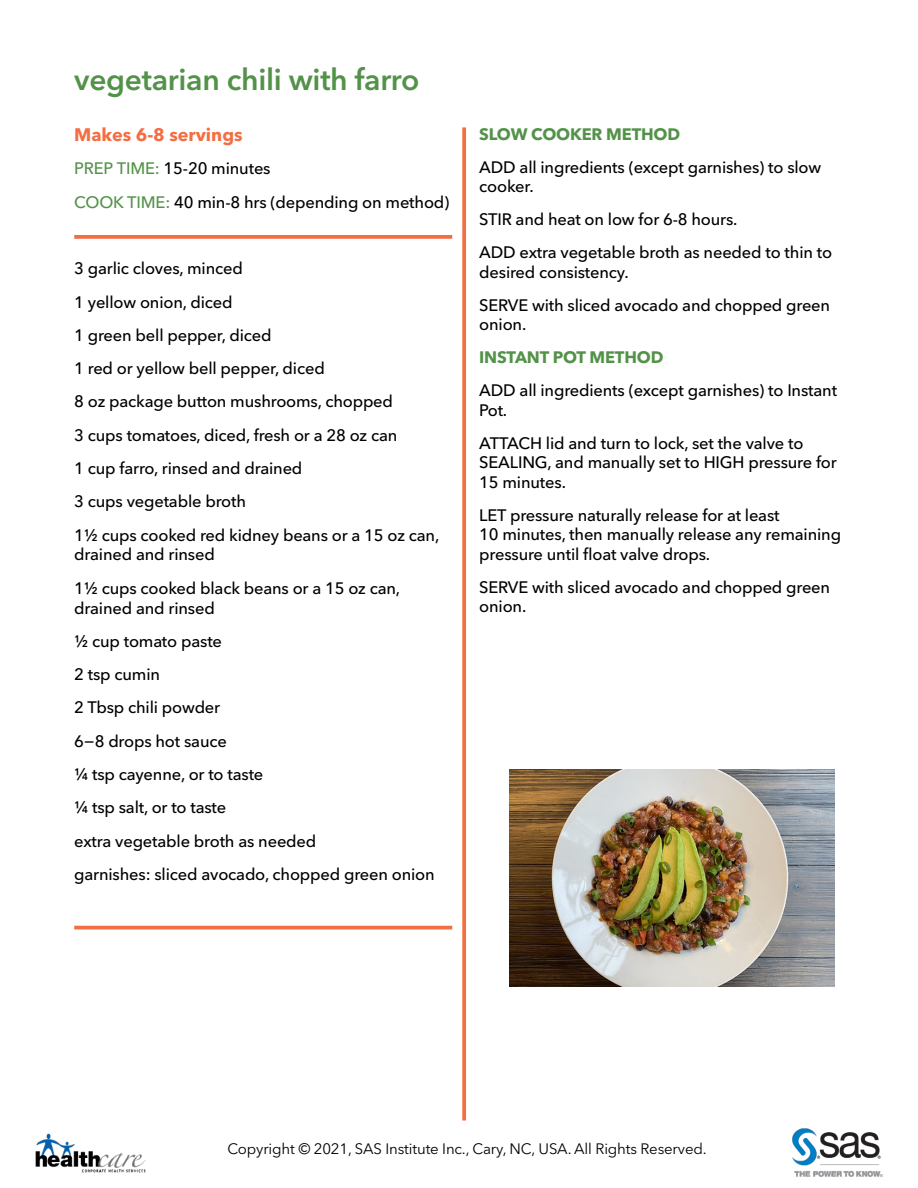
<style>
.page{position:relative;width:918px;height:1188px;background:#fff}
.page>*{position:absolute;margin:0;border:0;box-sizing:border-box;transform-origin:0 0}
.t1{font:600 30px "Avenir Next W1 G";letter-spacing:-.01em;color:#539249}
.t2{font:700 18px "Avenir Next W1 G";color:#f36e42}
.t3{font:500 16.5px/33.3px "Avenir Next W1 G";letter-spacing:-.01em;color:#000}
.t4{font:700 16.5px "Avenir Next W1 G";letter-spacing:-.01em;color:#539249}
.t5{font:15px "Avenir Next W1 G";letter-spacing:-.01em;color:#000}
.s1{color:#539249}
</style>
<div class="page">
<svg style="left:462px;top:127px;width:4px;height:993px;background:#f3784f"></svg>
<svg style="left:74px;top:235px;width:378px;height:4px;background:#f3764d"></svg>
<img style="left:35px;top:1133px;width:111px;height:40px">
<img style="left:792px;top:1128px;width:91px;height:49px">
<hr style="left:74px;top:926px;width:378px;height:3px;background:#f36e42">
<img style="left:509px;top:769px;width:325px;height:217px">
<h1 class="t1" style="left:74px;top:61px;width:347px">vegetarian chili with farro</h1>
<p class="t2" style="left:74px;top:124px;width:170px">Makes 6-8 servings</p>
<p class="t3" style="left:74px;top:152px;width:377px"><span class="s1">PREP TIME:</span> 15-20 minutes<br><span class="s1">COOK TIME:</span> 40 min-8 hrs (depending on method)</p>
<p class="t3" style="left:74px;top:252px;width:367px">3 garlic cloves, minced<br>1 yellow onion, diced<br>1 green bell pepper, diced<br>1 red or yellow bell pepper, diced<br>8 oz package button mushrooms, chopped<br>3 cups tomatoes, diced, fresh or a 28 oz can<br>1 cup farro, rinsed and drained<br>3 cups vegetable broth<br>11/2 cups cooked red kidney beans or a 15 oz can,</p>
<p class="t3" style="left:74px;top:538px;width:327px">drained and rinsed<br>11/2 cups cooked black beans or a 15 oz can,</p>
<p class="t3" style="left:74px;top:591px;width:362px">drained and rinsed<br>1/2 cup tomato paste<br>2 tsp cumin<br>2 Tbsp chili powder<br>6-8 drops hot sauce<br>1/4 tsp cayenne, or to taste<br>1/4 tsp salt, or to taste<br>extra vegetable broth as needed<br>garnishes: sliced avocado, chopped green onion</p>
<p class="t4" style="left:479px;top:124px;width:202px">SLOW COOKER METHOD</p>
<p class="t3" style="left:479px;top:157px;width:344px;line-height:19.5px">ADD all ingredients (except garnishes) to slow cooker.</p>
<p class="t3" style="left:479px;top:203px;width:354px">STIR and heat on low for 6-8 hours.<br>ADD extra vegetable broth as needed to thin to</p>
<p class="t3" style="left:479px;top:256px;width:352px">desired consistency.<br>SERVE with sliced avocado and chopped green</p>
<p class="t3" style="left:479px;top:308px;width:49px">onion.</p>
<p class="t4" style="left:479px;top:348px;width:186px">INSTANT POT METHOD</p>
<p class="t3" style="left:479px;top:381px;width:359px;line-height:19.5px">ADD all ingredients (except garnishes) to Instant<br>Pot.</p>
<p class="t3" style="left:479px;top:433px;width:359px;line-height:19.5px">ATTACH lid and turn to lock, set the valve to<br>SEALING, and manually set to HIGH pressure for<br>15 minutes.</p>
<p class="t3" style="left:479px;top:505px;width:363px;line-height:19.5px">LET pressure naturally release for at least<br>10 minutes, then manually release any remaining pressure until float valve drops.</p>
<p class="t3" style="left:479px;top:577px;width:352px;line-height:19.5px">SERVE with sliced avocado and chopped green onion.</p>
<p class="t5" style="left:227px;top:1140px;width:481px">Copyright © 2021, SAS Institute Inc., Cary, NC, USA. All Rights Reserved.</p>
</div>
